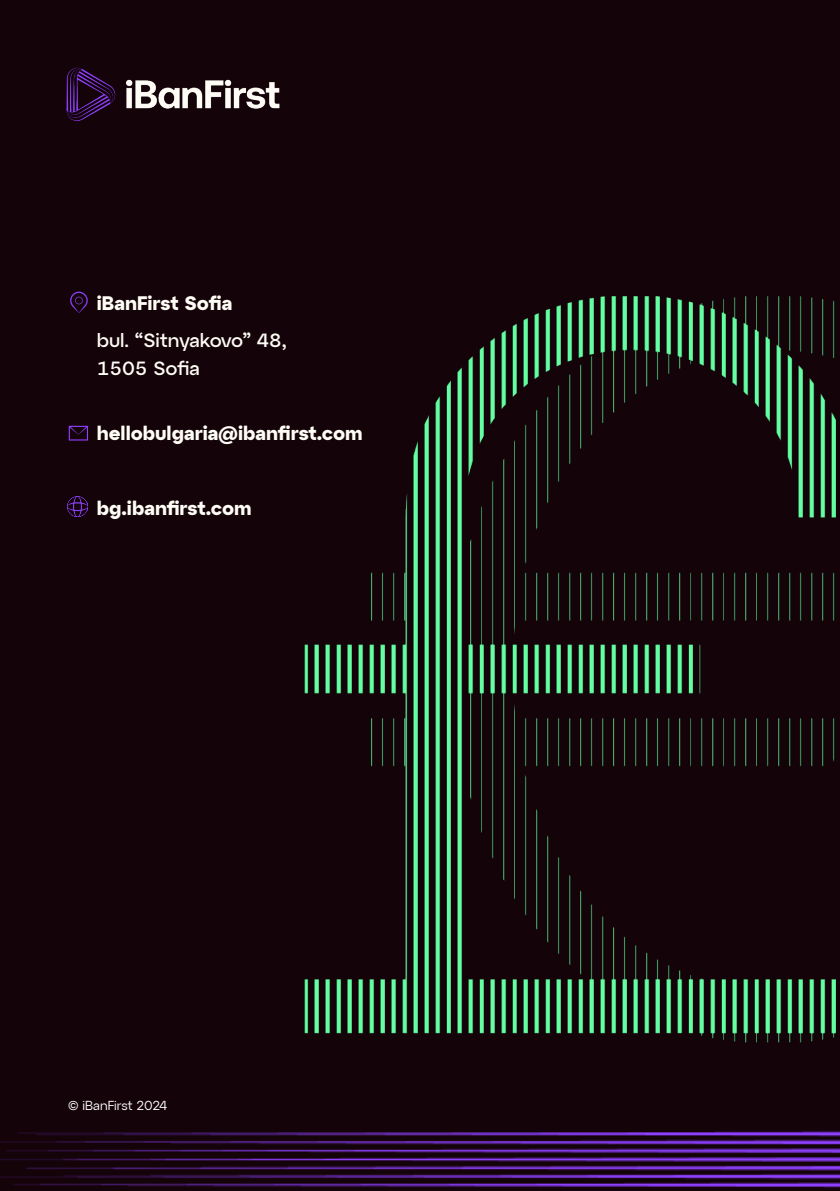
<style>
.page{position:relative;width:840px;height:1191px;background:#fff}
.page>*{position:absolute;margin:0;border:0;box-sizing:border-box;transform-origin:0 0}
.t1{font:700 19.4px "Atyp Display";color:#fffdf6}
.t2{font:500 19.4px/27.6px "Atyp Display";color:#fffdf6}
.t3{font:13px "Atyp Display";color:#fff}
</style>
<div class="page">
<div style="left:0;top:0;width:839px;height:1191px;background:#140309"></div>
<img style="left:0;top:1130px;width:839px;height:58px">
<img style="left:66px;top:67px;width:214px;height:55px">
<img style="left:304px;top:296px;width:532px;height:746px">
<svg style="left:70px;top:292px;width:18px;height:21px"></svg>
<svg style="left:69px;top:426px;width:19px;height:14px"></svg>
<img style="left:68px;top:496px;width:20px;height:20px">
<p class="t1" style="left:97px;top:288px;width:137px">iBanFirst Sofia</p>
<p class="t2" style="left:97px;top:326px;width:191px">bul. “Sitnyakovo” 48,<br>1505 Sofia</p>
<p class="t1" style="left:97px;top:418px;width:267px">hellobulgaria@ibanfirst.com</p>
<p class="t1" style="left:97px;top:493px;width:156px">bg.ibanfirst.com</p>
<p class="t3" style="left:68px;top:1095px;width:101px">© iBanFirst 2024</p>
</div>
